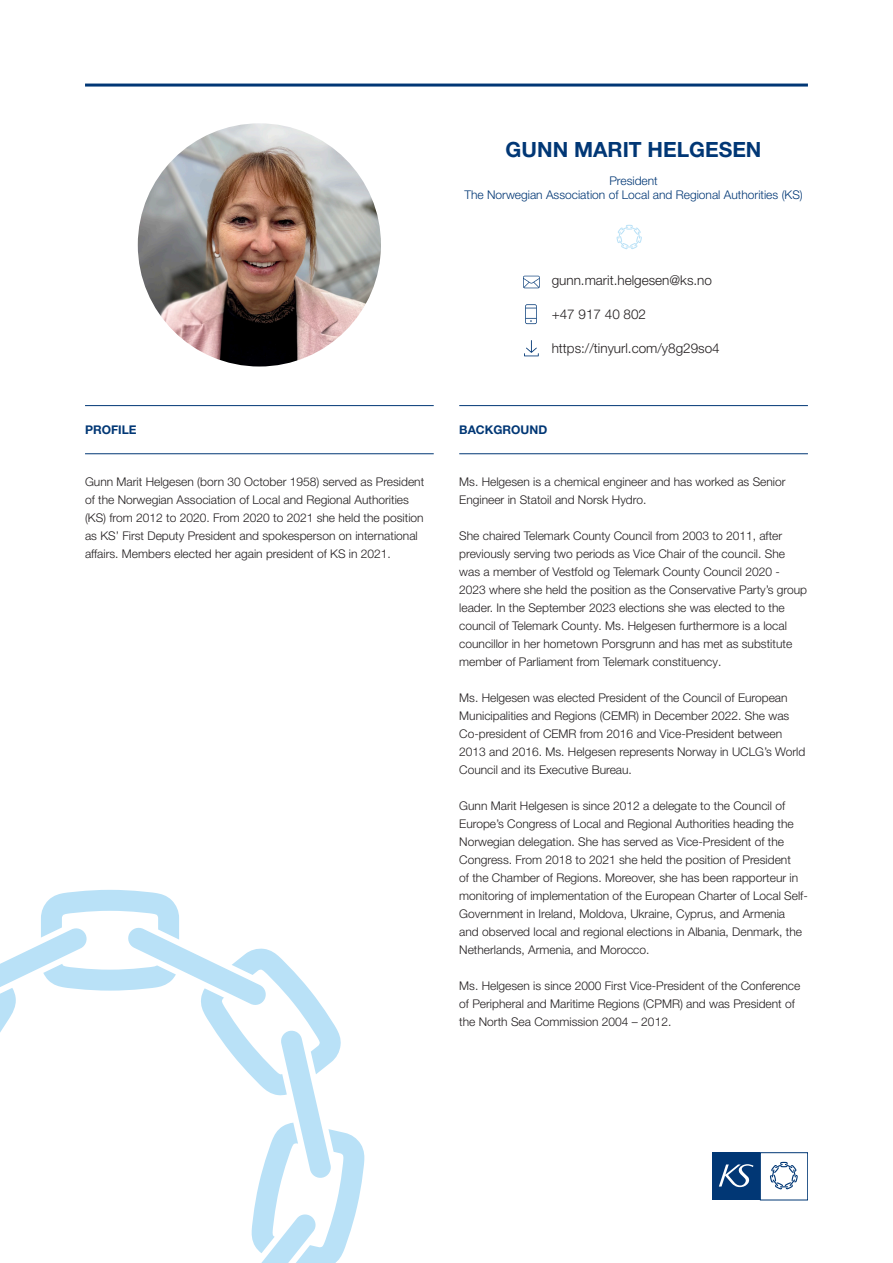
<style>
.page{position:relative;width:893px;height:1263px;background:#fff}
.page>*{position:absolute;margin:0;border:0;box-sizing:border-box;transform-origin:0 0}
.t1{font:700 21px "Helvetica Neue LT Pro";color:#013775}
.t2{font:300 13.5px "Helvetica Neue LT Pro";color:#231f20}
.t3{font:300 12px/18px "Helvetica Neue LT Pro";color:#231f20}
.t4{font:300 12px/14.4px "Helvetica Neue LT Pro";color:#013775;text-align:center}
.t5{font:700 12px "Helvetica Neue LT Pro";color:#013775}
</style>
<div class="page">
<div style="left:712px;top:1152px;width:48px;height:48px;background:#013775"></div>
<div style="left:760px;top:1152px;width:48px;height:48px;border:1px solid #013775"></div>
<svg style="left:719px;top:1164px;width:34px;height:23px"></svg>
<svg style="left:770px;top:1162px;width:28px;height:27px"></svg>
<img style="left:138px;top:123px;width:243px;height:243px;border-radius:122px">
<hr style="left:85px;top:84px;width:723px;height:3px;background:#013775">
<hr style="left:85px;top:405px;width:349px;height:1px;background:#013775">
<hr style="left:85px;top:453px;width:349px;height:1px;background:#013775">
<hr style="left:459px;top:405px;width:349px;height:1px;background:#013775">
<hr style="left:459px;top:453px;width:349px;height:1px;background:#013775">
<svg style="left:0;top:890px;width:365px;height:373px"></svg>
<svg style="left:617px;top:225px;width:25px;height:24px"></svg>
<svg style="left:525px;top:304px;width:12px;height:20px"></svg>
<svg style="left:523px;top:276px;width:17px;height:12px"></svg>
<svg style="left:524px;top:340px;width:15px;height:16px"></svg>
<p class="t1" style="left:506px;top:136px;width:257px">GUNN MARIT HELGESEN</p>
<p class="t4" style="left:464px;top:173px;width:340px">President<br>The Norwegian Association of Local and Regional Authorities (KS)</p>
<p class="t2" style="left:552px;top:272px;width:162px">gunn.marit.helgesen@ks.no</p>
<p class="t2" style="left:552px;top:305px;width:96px">+47 917 40 802</p>
<p class="t2" style="left:552px;top:340px;width:170px">https://tinyurl.com/y8g29so4</p>
<p class="t5" style="left:85px;top:422px;width:53px">PROFILE</p>
<p class="t5" style="left:459px;top:422px;width:90px">BACKGROUND</p>
<p class="t3" style="left:85px;top:473px;width:341px">Gunn Marit Helgesen (born 30 October 1958) served as President of the Norwegian Association of Local and Regional Authorities (KS) from 2012 to 2020. From 2020 to 2021 she held the position as KS’ First Deputy President and spokesperson on international affairs. Members elected her again president of KS in 2021.</p>
<p class="t3" style="left:459px;top:473px;width:328px">Ms. Helgesen is a chemical engineer and has worked as Senior<br>Engineer in Statoil and Norsk Hydro.</p>
<p class="t3" style="left:459px;top:527px;width:349px">She chaired Telemark County Council from 2003 to 2011, after previously serving two periods as Vice Chair of the council. She was a member of Vestfold og Telemark County Council 2020 - 2023 where she held the position as the Conservative Party’s group leader. In the September 2023 elections she was elected to the council of Telemark County. Ms. Helgesen furthermore is a local councillor in her hometown Porsgrunn and has met as substitute member of Parliament from Telemark constituency.</p>
<p class="t3" style="left:459px;top:689px;width:348px">Ms. Helgesen was elected President of the Council of European Municipalities and Regions (CEMR) in December 2022. She was Co-president of CEMR from 2016 and Vice-President between 2013 and 2016. Ms. Helgesen represents Norway in UCLG’s World Council and its Executive Bureau.</p>
<p class="t3" style="left:459px;top:797px;width:350px">Gunn Marit Helgesen is since 2012 a delegate to the Council of Europe’s Congress of Local and Regional Authorities heading the Norwegian delegation. She has served as Vice-President of the Congress. From 2018 to 2021 she held the position of President<br>of the Chamber of Regions. Moreover, she has been rapporteur in monitoring of implementation of the European Charter of Local Self-Government in Ireland, Moldova, Ukraine, Cyprus, and Armenia<br>and observed local and regional elections in Albania, Denmark, the Netherlands, Armenia, and Morocco.</p>
<p class="t3" style="left:459px;top:977px;width:343px">Ms. Helgesen is since 2000 First Vice-President of the Conference of Peripheral and Maritime Regions (CPMR) and was President of the North Sea Commission 2004 – 2012.</p>
</div>
